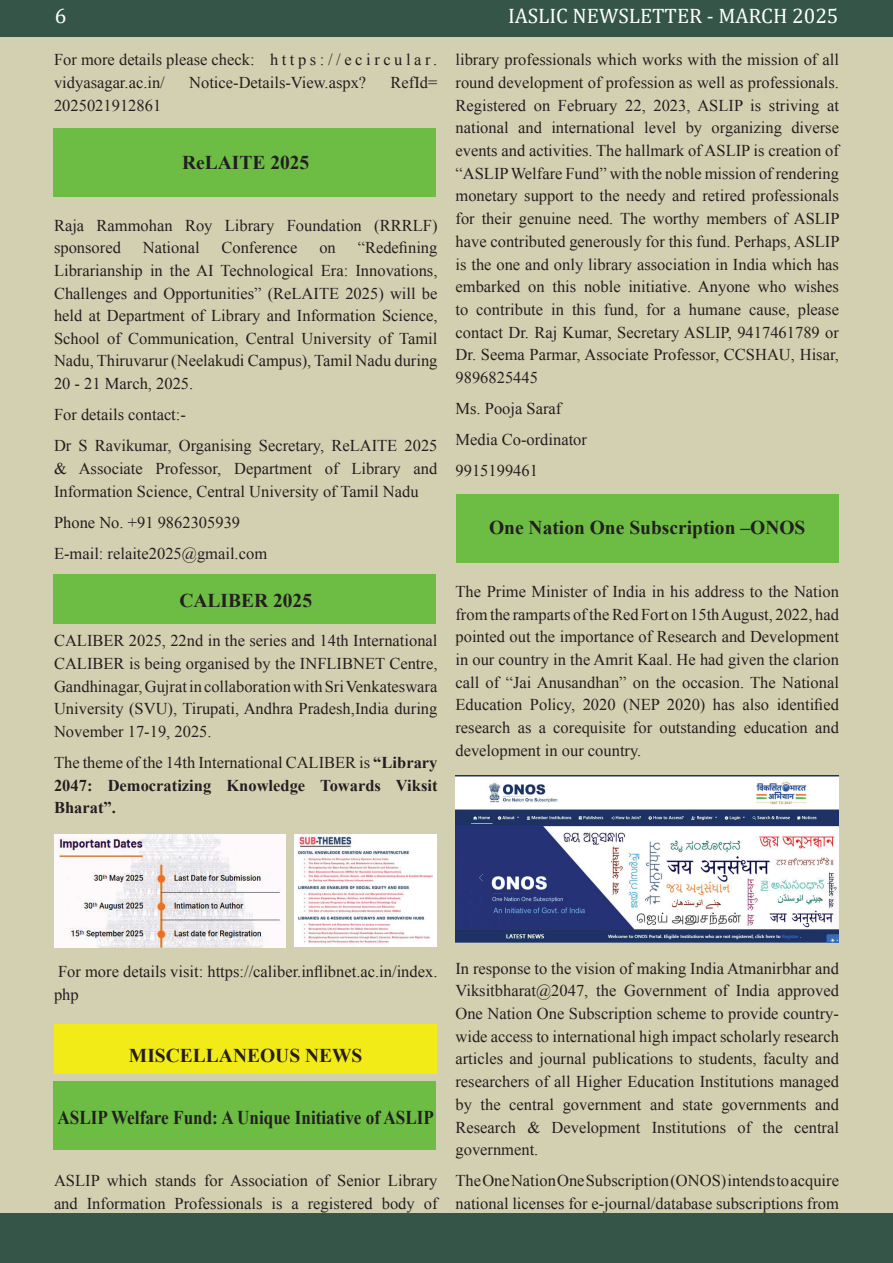
<style>
.page{position:relative;width:893px;height:1263px;background:#fff}
.page>*{position:absolute;margin:0;border:0;box-sizing:border-box;transform-origin:0 0}
.t1{font:21px "Cambria";color:#fff}
.t2{font:700 19.5px "Times New Roman";color:#231f20}
.t3{font:700 19.5px "Times New Roman";color:#231f20;scale:.88 1}
.t4{font:16.5px/22.6px "Times New Roman";color:#231f20}
.t5{font:700 16.5px/22.6px "Times New Roman";color:#231f20;text-align:justify}
.s1{font-weight:400}
</style>
<div class="page">
<div style="left:0;top:35px;width:893px;height:1182px;background:#d3d0b2"></div>
<div style="left:0;top:1214px;width:893px;height:49px;background:#345547"></div>
<div style="left:0;top:0;width:893px;height:37px;background:#345547"></div>
<div style="left:55px;top:1024px;width:382px;height:49px;background:#f2eb17"></div>
<div style="left:456px;top:494px;width:383px;height:69px;background:#6dbd44"></div>
<div style="left:54px;top:1081px;width:382px;height:69px;background:#6dbd44"></div>
<div style="left:54px;top:574px;width:382px;height:50px;background:#6dbd44"></div>
<div style="left:54px;top:128px;width:382px;height:69px;background:#6dbd44"></div>
<img style="left:54px;top:835px;width:231px;height:112px">
<img style="left:294px;top:835px;width:142px;height:111px">
<img style="left:455px;top:775px;width:384px;height:167px">
<p class="t1" style="left:55px;top:4px;width:13px">6</p>
<p class="t1" style="left:508px;top:4px;width:332px">IASLIC NEWSLETTER - MARCH 2025</p>
<p class="t4" style="left:54px;top:48px;width:385px">For more details please check: h t t p s : / / e c i r c u l a r . vidyasagar.ac.in/</p>
<p class="t4" style="left:455px;top:48px;width:386px;text-align:justify">library professionals which works with the mission of all round development of profession as well as professionals.<br>Registered on February 22, 2023, ASLIP is striving at national and international level by organizing diverse events and activities. The hallmark of ASLIP is creation of “ASLIP Welfare Fund” with the noble mission of rendering monetary support to the needy and retired professionals for their genuine need. The worthy members of ASLIP have contributed generously for this fund. Perhaps, ASLIP is the one and only library association in India which has embarked on this noble initiative. Anyone who wishes to contribute in this fund, for a humane cause, please contact Dr. Raj Kumar, Secretary ASLIP, 9417461789 or Dr. Seema Parmar, Associate Professor, CCSHAU, Hisar, 9896825445</p>
<p class="t4" style="left:455px;top:393px;width:133px;line-height:31.2px">Ms. Pooja Saraf<br>Media Co-ordinator<br>9915199461</p>
<p class="t4" style="left:189px;top:71px;width:179px">Notice-Details-View.aspx?</p>
<p class="t4" style="left:391px;top:71px;width:48px">RefId=</p>
<p class="t4" style="left:54px;top:94px;width:109px">2025021912861</p>
<p class="t2" style="left:182px;top:148px;width:129px">ReLAITE 2025</p>
<p class="t4" style="left:54px;top:214px;width:385px">Raja Rammohan Roy Library Foundation (RRRLF) sponsored</p>
<p class="t4" style="left:54px;top:236px;width:385px;text-align:justify;text-indent:304px">“Redefining Librarianship in the AI Technological Era: Innovations, Challenges and Opportunities” (ReLAITE 2025) will be held at Department of Library and Information Science, School of Communication, Central University of Tamil Nadu, Thiruvarur (Neelakudi Campus), Tamil Nadu during 20 - 21 March, 2025.</p>
<p class="t4" style="left:54px;top:399px;width:385px;line-height:31px">For details contact:-<br>Dr S Ravikumar, Organising Secretary, ReLAITE 2025</p>
<p class="t4" style="left:54px;top:457px;width:385px">&amp; Associate Professor, Department of Library and<br>Information Science, Central University of Tamil Nadu</p>
<p class="t4" style="left:54px;top:506px;width:215px;line-height:31px">Phone No. +91 9862305939<br>E-mail: relaite2025@gmail.com</p>
<p class="t2" style="left:179px;top:586px;width:134px">CALIBER 2025</p>
<p class="t4" style="left:54px;top:629px;width:385px;text-align:justify">CALIBER 2025, 22nd in the series and 14th International CALIBER is being organised by the INFLIBNET Centre, Gandhinagar, Gujrat in collaboration with Sri Venkateswara University (SVU), Tirupati, Andhra Pradesh,India during November 17-19, 2025.</p>
<p class="t5" style="left:54px;top:751px;width:385px"><span class="s1">The theme of the 14th International CALIBER is</span> “Library 2047: Democratizing Knowledge Towards Viksit Bharat”.</p>
<p class="t4" style="left:143px;top:236px;width:58px">National</p>
<p class="t4" style="left:221px;top:236px;width:78px">Conference</p>
<p class="t4" style="left:319px;top:236px;width:18px">on</p>
<p class="t2" style="left:489px;top:514px;width:318px">One Nation One Subscription –ONOS</p>
<p class="t4" style="left:455px;top:580px;width:385px;text-align:justify">The Prime Minister of India in his address to the Nation from the ramparts of the Red Fort on 15th August, 2022, had pointed out the importance of Research and Development in our country in the Amrit Kaal. He had given the clarion call of “Jai Anusandhan” on the occasion. The National Education Policy, 2020 (NEP 2020) has also identified research as a corequisite for outstanding education and development in our country.</p>
<p class="t4" style="left:54px;top:960px;width:385px">For more details visit: https://caliber.inflibnet.ac.in/index. php</p>
<p class="t2" style="left:129px;top:1041px;width:235px">MISCELLANEOUS NEWS</p>
<p class="t3" style="left:57px;top:1103px;width:429px">ASLIP Welfare Fund: A Unique Initiative of ASLIP</p>
<p class="t4" style="left:54px;top:1169px;width:385px">ASLIP which stands for Association of Senior Library and Information Professionals is a registered body of</p>
<p class="t4" style="left:455px;top:957px;width:385px;text-align:justify">In response to the vision of making India Atmanirbhar and Viksitbharat@2047, the Government of India approved One Nation One Subscription scheme to provide country&shy;wide access to international high impact scholarly research articles and journal publications to students, faculty and researchers of all Higher Education Institutions managed by the central government and state governments and Research &amp; Development Institutions of the central government.</p>
<p class="t4" style="left:455px;top:1169px;width:385px">The One Nation One Subscription (ONOS) intends to acquire national licenses for e-journal/database subscriptions from</p>
</div>
